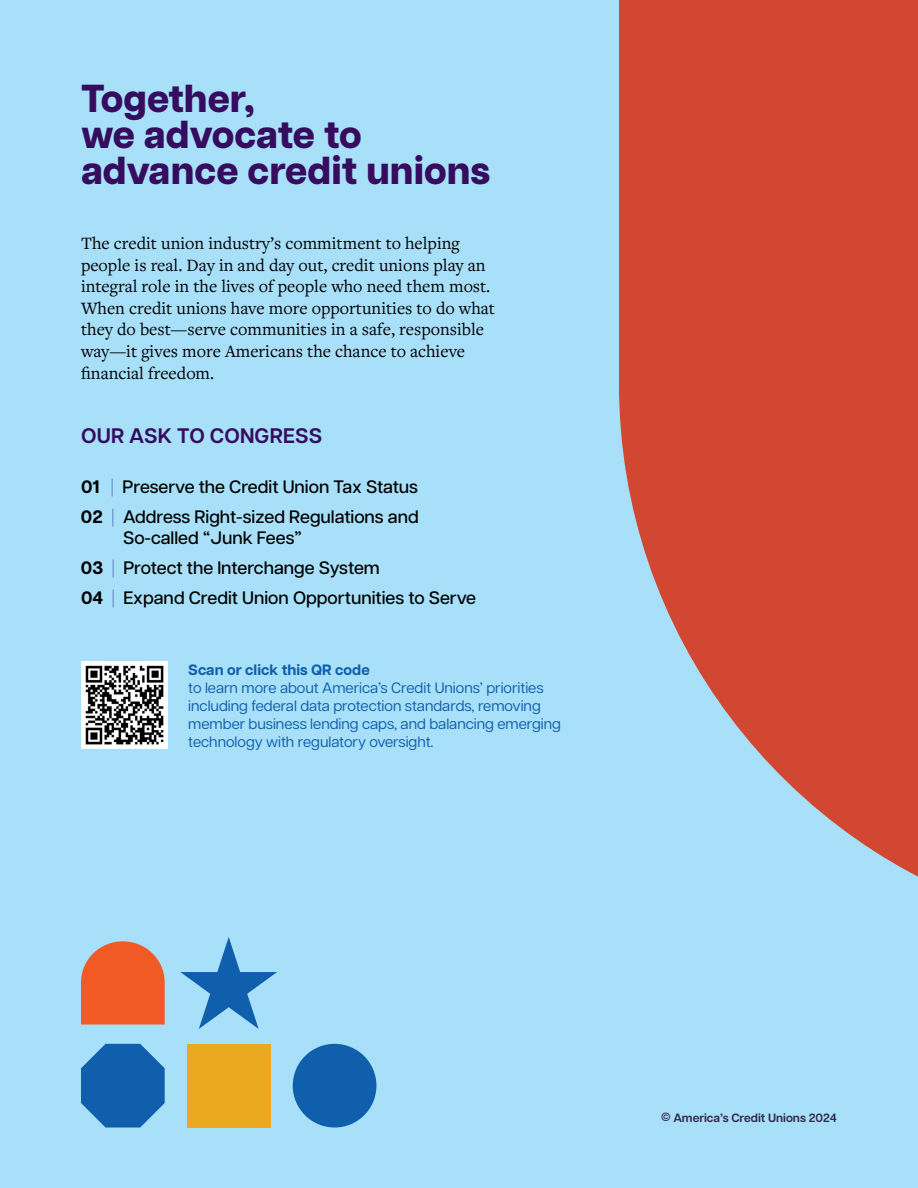
<style>
.page{position:relative;width:918px;height:1188px;background:#a8e0f9}
.page>*{position:absolute;margin:0;border:0;box-sizing:border-box;transform-origin:0 0}
.t1{font:800 39px/36px "Articulat CF";color:#360c5e}
.t2{font:600 21px "Articulat CF";letter-spacing:.01em;color:#360c5e}
.t3{font:18px/21.6px "Freight Text Pro";color:#000}
.t4{font:500 18px/30px "Articulat CF";color:#000}
.t5{font:15px/18px "Articulat CF";color:#105fad}
.t6{font:700 15px "Articulat CF";color:#105fad}
.t7{font:600 12px "Articulat CF";color:#342649}
.s1{font-weight:700}
.s2{font-weight:300;color:#6380c0}
</style>
<div class="page">
<svg style="left:619px;top:0;width:299px;height:877px;fill:#d14732"></svg>
<svg style="left:81px;top:1044px;width:84px;height:84px"></svg>
<div style="left:187px;top:1044px;width:84px;height:84px;background:#eba921"></div>
<svg style="left:81px;top:941px;width:84px;height:84px;background:#e8693d"></svg>
<svg style="left:180px;top:937px;width:97px;height:92px"></svg>
<div style="left:293px;top:1044px;width:83px;height:84px;background:#105fad;border-radius:50%"></div>
<img style="left:81px;top:662px;width:87px;height:87px">
<h1 class="t1" style="left:81px;top:80px;width:411px">Together,<br>we advocate to advance credit unions</h1>
<p class="t3" style="left:81px;top:232px;width:416px">The credit union industry’s commitment to helping people is real. Day in and day out, credit unions play an integral role in the lives of people who need them most.<br>When credit unions have more opportunities to do what they do best—serve communities in a safe, responsible way—it gives more Americans the chance to achieve financial freedom.</p>
<p class="t2" style="left:81px;top:420px;width:243px">OUR ASK TO CONGRESS</p>
<p class="t4" style="left:81px;top:471px;width:339px"><span class="s1">01</span> <span class="s2">|</span> Preserve the Credit Union Tax Status<br><span class="s1">02</span> <span class="s2">|</span> Address Right-sized Regulations and</p>
<p class="t4" style="left:81px;top:522px;width:397px;text-indent:42px">So-called “Junk Fees”<br><span class="s1">03</span> <span class="s2">|</span> Protect the Interchange System<br><span class="s1">04</span> <span class="s2">|</span> Expand Credit Union Opportunities to Serve</p>
<p class="t6" style="left:188px;top:659px;width:183px">Scan or click this QR code</p>
<p class="t5" style="left:188px;top:678px;width:374px">to learn more about America’s Credit Unions’ priorities including federal data protection standards, removing member business lending caps, and balancing emerging technology with regulatory oversight.</p>
<p class="t7" style="left:661px;top:1109px;width:177px">© America’s Credit Unions 2024</p>
</div>
